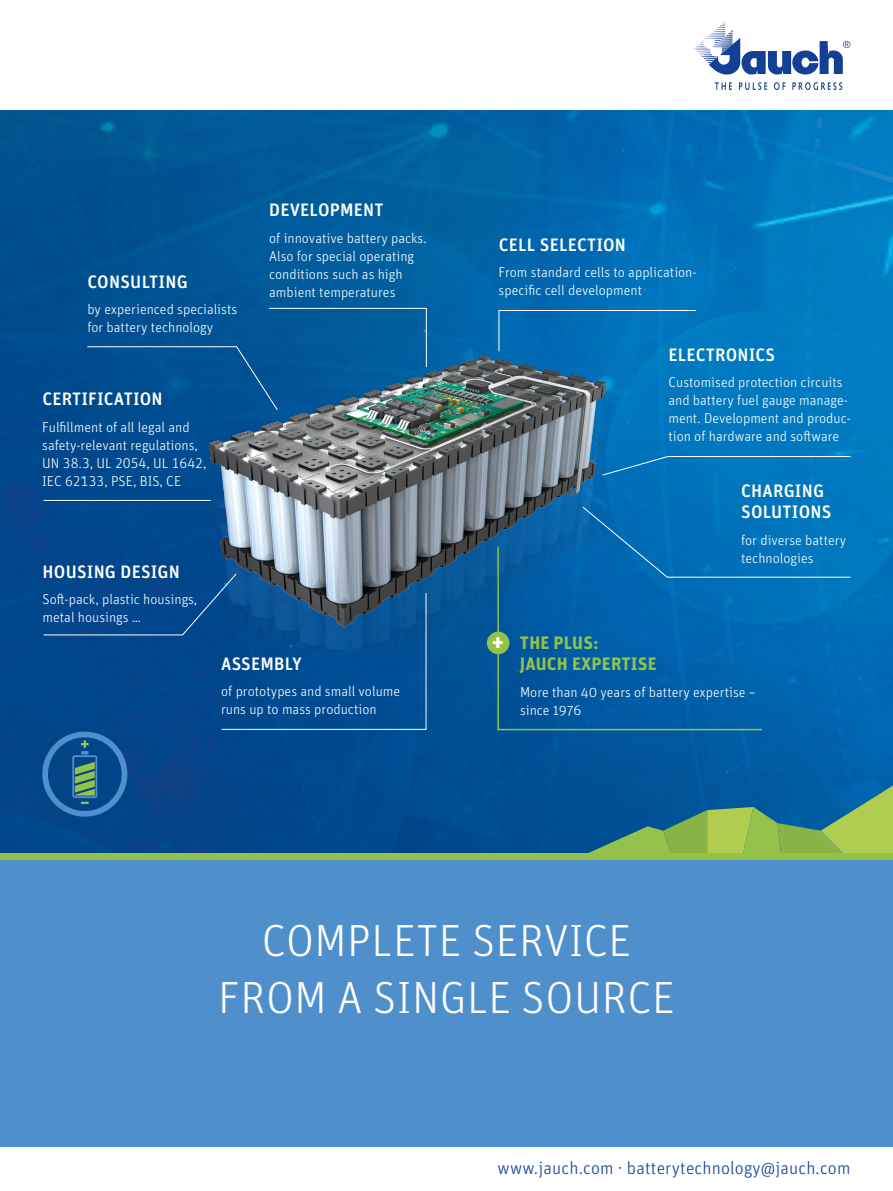
<style>
.page{position:relative;width:893px;height:1191px;background:#fff}
.page>*{position:absolute;margin:0;border:0;box-sizing:border-box;transform-origin:0 0}
.t1{font:300 45px/57px "Unit Pro";letter-spacing:.01em;color:#fff;text-align:center}
.t2{font:500 18px/21px "Unit Pro";letter-spacing:.01em;color:#fff}
.t3{font:300 18px "Unit Pro";letter-spacing:.01em;color:#134094}
.t4{font:700 18px/21px "Unit Pro";letter-spacing:.01em;color:#93c249}
.t5{font:300 14.25px/18px "Unit Pro";color:#fff}
.s1{font-size:22.5px;color:#fff}
</style>
<div class="page">
<div style="left:0;top:853px;width:893px;height:293px;background:#4e8fcc"></div>
<img style="left:0;top:111px;width:893px;height:742px">
<svg style="left:715px;top:82px;width:17px;height:8px"></svg>
<svg style="left:739px;top:82px;width:28px;height:8px"></svg>
<svg style="left:774px;top:82px;width:11px;height:8px"></svg>
<svg style="left:792px;top:82px;width:50px;height:8px"></svg>
<svg style="left:694px;top:21px;width:156px;height:54px"></svg>
<div style="left:651px;top:456px;width:200px;height:20px;background:#0078bf"></div>
<svg style="left:497px;top:578px;width:266px;height:153px;background:#0260a6"></svg>
<div style="left:651px;top:506px;width:200px;height:72px;background:#0073bb"></div>
<svg style="left:498px;top:310px;width:199px;height:42px;background:#0774ba"></svg>
<svg style="left:87px;top:308px;width:340px;height:103px;background:#035596"></svg>
<div style="left:487px;top:631px;width:22px;height:23px;background:#93c249;border-radius:50%"></div>
<hr style="left:44px;top:500px;width:167px;height:1px;background:#fff">
<img style="left:191px;top:348px;width:460px;height:300px">
<svg style="left:584px;top:785px;width:309px;height:68px;background:#4a8975"></svg>
<svg style="left:42px;top:573px;width:385px;height:243px;background:#0a4c8d"></svg>
<div style="left:0;top:853px;width:893px;height:7px;background:#93c249"></div>
<p class="t2" style="left:87px;top:270px;width:102px">CONSULTING</p>
<p class="t5" style="left:87px;top:300px;width:151px">by experienced specialists for battery technology</p>
<p class="t2" style="left:42px;top:388px;width:122px">CERTIFICATION</p>
<p class="t5" style="left:42px;top:417px;width:166px">Fulfillment of all legal and safety-relevant regulations,<br>UN 38.3, UL 2054, UL 1642,<br>IEC 62133, PSE, BIS, CE</p>
<p class="t2" style="left:43px;top:560px;width:139px">HOUSING DESIGN</p>
<p class="t5" style="left:43px;top:589px;width:156px">Soft-pack, plastic housings, metal housings …</p>
<p class="t2" style="left:269px;top:199px;width:116px">DEVELOPMENT</p>
<p class="t5" style="left:269px;top:228px;width:159px">of innovative battery packs.<br>Also for special operating conditions such as high ambient temperatures</p>
<p class="t2" style="left:221px;top:652px;width:82px">ASSEMBLY</p>
<p class="t5" style="left:221px;top:682px;width:181px">of prototypes and small volume runs up to mass production</p>
<p class="t2" style="left:499px;top:234px;width:129px">CELL SELECTION</p>
<p class="t5" style="left:499px;top:263px;width:200px">From standard cells to application&shy;specific cell development</p>
<p class="t2" style="left:668px;top:343px;width:108px">ELECTRONICS</p>
<p class="t5" style="left:668px;top:373px;width:184px">Customised protection circuits and battery fuel gauge manage&shy;ment. Development and produc&shy;tion of hardware and software</p>
<p class="t2" style="left:741px;top:479px;width:92px">CHARGING<br>SOLUTIONS</p>
<p class="t4" style="left:520px;top:631px;width:138px;text-indent:-28px"><span class="s1">+</span> THE PLUS:<br>JAUCH EXPERTISE</p>
<p class="t5" style="left:741px;top:531px;width:107px">for diverse battery technologies</p>
<p class="t5" style="left:520px;top:683px;width:238px">More than 40 years of battery expertise – since 1976</p>
<h1 class="t1" style="left:218px;top:911px;width:458px">COMPLETE SERVICE<br>FROM A SINGLE SOURCE</h1>
<p class="t3" style="left:497px;top:1155px;width:354px">www.jauch.com · batterytechnology@jauch.com</p>
</div>
